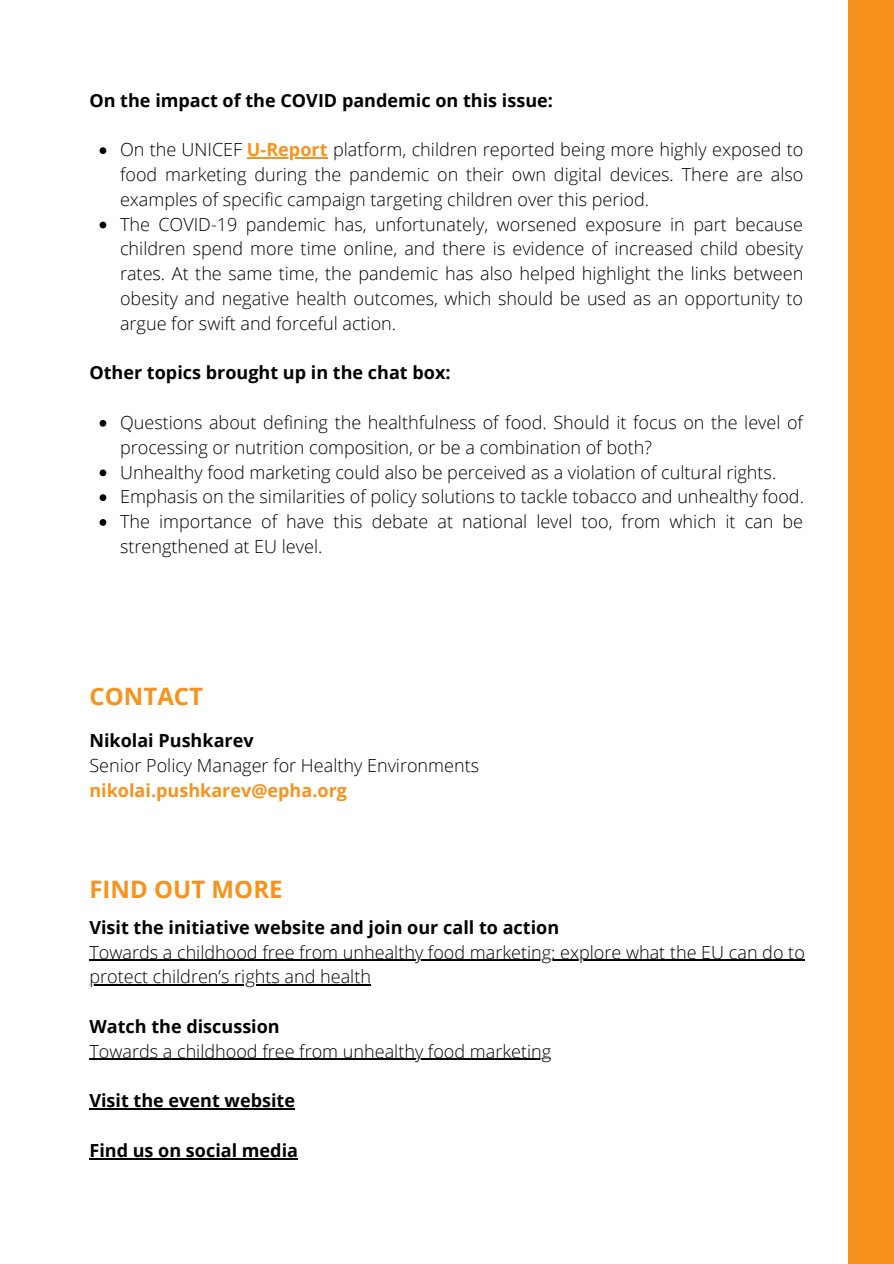
<style>
.page{position:relative;width:894px;height:1264px;background:#fff}
.page>*{position:absolute;margin:0;border:0;box-sizing:border-box;transform-origin:0 0}
.t1{font:700 24px "Open Sans";color:#f7931d}
.t2{font:300 18px/24.8px "Open Sans";color:#000}
.t3{font:700 18px "Open Sans";color:#000}
.t4{font:700 18px "Open Sans";color:#f7931d}
.s1{font-weight:700;color:#f7931d}
</style>
<div class="page">
<div style="left:848px;top:0;width:45px;height:1263px;background:#f7931d"></div>
<hr style="left:89px;top:959px;width:715px;height:1px;background:#000">
<hr style="left:89px;top:984px;width:282px;height:1px;background:#000">
<hr style="left:89px;top:1058px;width:462px;height:2px;background:#000">
<hr style="left:89px;top:1108px;width:206px;height:1px;background:#000">
<hr style="left:89px;top:1157px;width:209px;height:2px;background:#000">
<svg style="left:99px;top:147px;width:7px;height:7px"></svg>
<hr style="left:247px;top:157px;width:80px;height:2px;background:#f7931d">
<svg style="left:99px;top:222px;width:7px;height:6px"></svg>
<svg style="left:99px;top:420px;width:7px;height:6px"></svg>
<svg style="left:99px;top:469px;width:7px;height:7px"></svg>
<svg style="left:99px;top:494px;width:7px;height:7px"></svg>
<svg style="left:99px;top:519px;width:7px;height:7px"></svg>
<p class="t3" style="left:89px;top:87px;width:465px">On the impact of the COVID pandemic on this issue:</p>
<p class="t2" style="left:120px;top:137px;width:684px">On the UNICEF <span class="s1">U-Report</span> platform, children reported being more highly exposed to food marketing during the pandemic on their own digital devices. There are also examples of specific campaign targeting children over this period.<br>The COVID-19 pandemic has, unfortunately, worsened exposure in part because children spend more time online, and there is evidence of increased child obesity rates. At the same time, the pandemic has also helped highlight the links between obesity and negative health outcomes, which should be used as an opportunity to argue for swift and forceful action.</p>
<p class="t3" style="left:89px;top:360px;width:362px">Other topics brought up in the chat box:</p>
<p class="t2" style="left:120px;top:409px;width:685px">Questions about defining the healthfulness of food. Should it focus on the level of processing or nutrition composition, or be a combination of both?<br>Unhealthy food marketing could also be perceived as a violation of cultural rights.<br>Emphasis on the similarities of policy solutions to tackle tobacco and unhealthy food.<br>The importance of have this debate at national level too, from which it can be strengthened at EU level.</p>
<h1 class="t1" style="left:89px;top:679px;width:115px">CONTACT</h1>
<p class="t3" style="left:89px;top:728px;width:166px">Nikolai Pushkarev</p>
<p class="t2" style="left:89px;top:753px;width:391px">Senior Policy Manager for Healthy Environments</p>
<p class="t4" style="left:89px;top:777px;width:259px">nikolai.pushkarev@epha.org</p>
<h1 class="t1" style="left:89px;top:872px;width:195px">FIND OUT MORE</h1>
<p class="t3" style="left:89px;top:914px;width:471px">Visit the initiative website and join our call to action</p>
<p class="t2" style="left:89px;top:939px;width:716px">Towards a childhood free from unhealthy food marketing: explore what the EU can do to protect children’s rights and health</p>
<p class="t3" style="left:89px;top:1013px;width:192px">Watch the discussion</p>
<p class="t2" style="left:89px;top:1038px;width:463px">Towards a childhood free from unhealthy food marketing</p>
<p class="t3" style="left:89px;top:1088px;width:207px">Visit the event website</p>
<p class="t3" style="left:89px;top:1137px;width:210px">Find us on social media</p>
</div>
